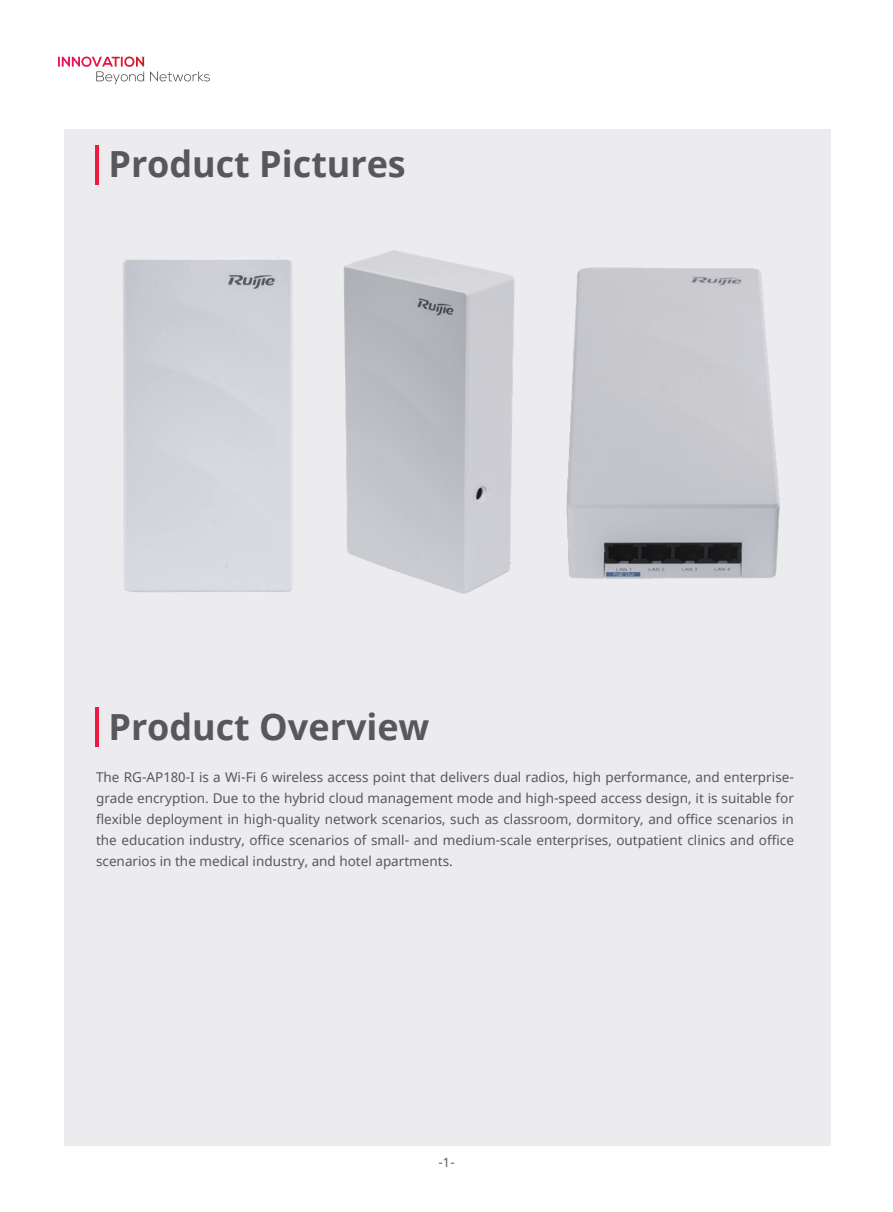
<style>
.page{position:relative;width:893px;height:1212px;background:#fff}
.page>*{position:absolute;margin:0;border:0;box-sizing:border-box;transform-origin:0 0}
.t1{font:700 36px "Noto Sans";color:#57585a}
.t2{font:13.5px/21px "Noto Sans";color:#57585a;text-align:justify}
.t3{font:12.75px "Noto Sans";color:#57585a}
</style>
<div class="page">
<svg style="left:58px;top:57px;width:86px;height:27px"></svg>
<svg style="left:150px;top:71px;width:60px;height:10px"></svg>
<div style="left:64px;top:130px;width:766px;height:1016px;background:#ececee"></div>
<hr style="left:96px;top:708px;width:3px;height:39px;background:#ed1a40">
<hr style="left:96px;top:145px;width:3px;height:39px;background:#ed1a40">
<img style="left:123px;top:257px;width:170px;height:336px">
<img style="left:343px;top:250px;width:172px;height:344px">
<img style="left:566px;top:267px;width:214px;height:312px">
<h1 class="t1" style="left:108px;top:139px;width:299px">Product Pictures</h1>
<h1 class="t1" style="left:108px;top:702px;width:322px">Product Overview</h1>
<p class="t2" style="left:96px;top:767px;width:699px">The RG-AP180-I is a Wi-Fi 6 wireless access point that delivers dual radios, high performance, and enterprise&shy;grade encryption. Due to the hybrid cloud management mode and high-speed access design, it is suitable for flexible deployment in high-quality network scenarios, such as classroom, dormitory, and office scenarios in the education industry, office scenarios of small- and medium-scale enterprises, outpatient clinics and office scenarios in the medical industry, and hotel apartments.</p>
<p class="t3" style="left:438px;top:1153px;width:18px">-1-</p>
</div>
